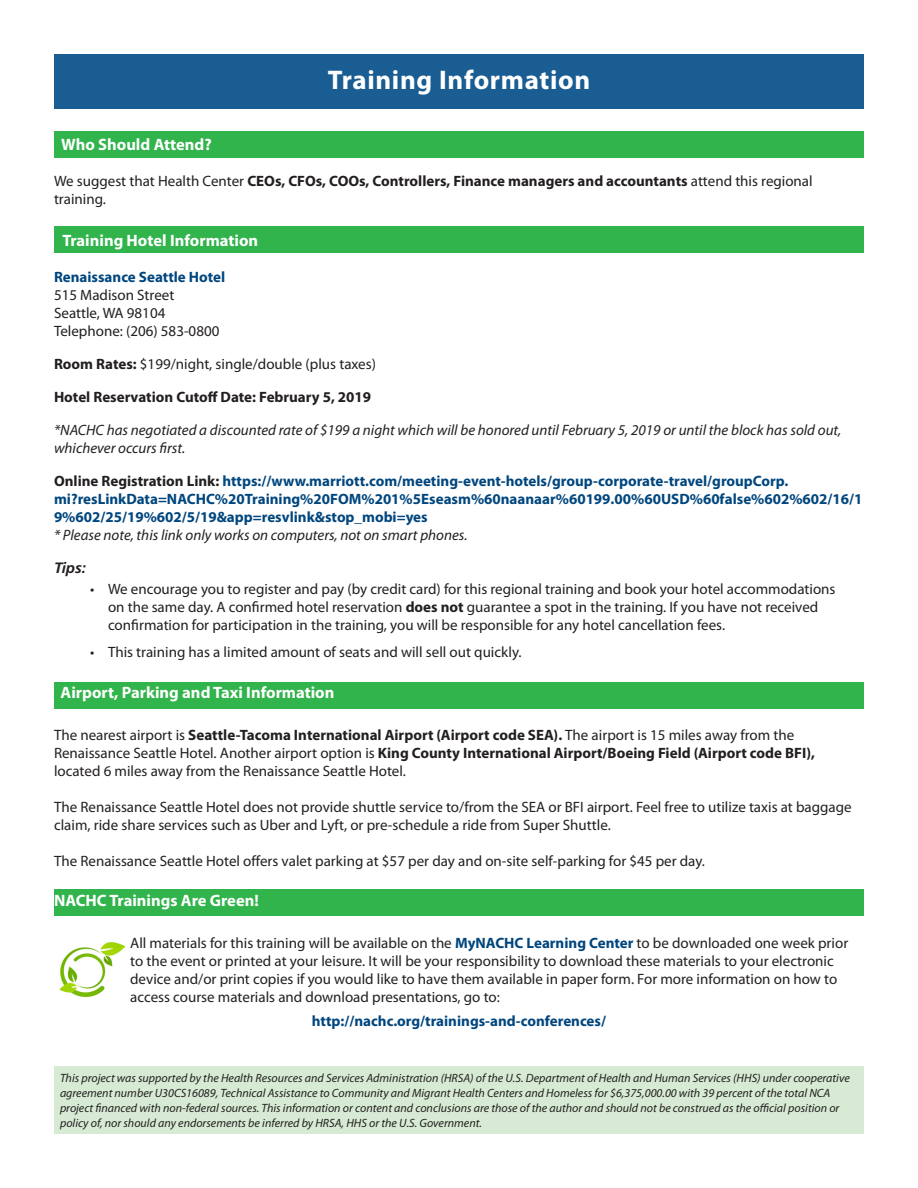
<style>
.page{position:relative;width:918px;height:1188px;background:#fff}
.page>*{position:absolute;margin:0;border:0;box-sizing:border-box;transform-origin:0 0}
.Flyer_hd1{font:700 27px "Myriad Pro";letter-spacing:.025em;color:#fff}
.t1{font:700 16.5px "Myriad Pro";color:#fff}
.t2{font:15px/18px "Myriad Pro";color:#231f20}
.t3{font:700 15px/18px "Myriad Pro";color:#00467e}
.t4{font:italic 15px/18px "Myriad Pro";color:#231f20}
.t5{font:700 15px/18px "Myriad Pro";color:#231f20}
.t6{font:italic 700 15px "Frutiger";color:#231f20}
.Agenda_text{font:italic 12px/15px "Myriad Pro";color:#231f20}
.s1{font-weight:400}
.s2{font-weight:700}
.s3{color:#231f20}
.s4{font-weight:700;color:#00467e}
</style>
<div class="page">
<div style="left:54px;top:682px;width:810px;height:27px;background:#31b44b"></div>
<div style="left:54px;top:889px;width:810px;height:27px;background:#31b44b"></div>
<div style="left:54px;top:227px;width:810px;height:26px;background:#31b44b"></div>
<div style="left:54px;top:131px;width:810px;height:27px;background:#31b44b"></div>
<div style="left:55px;top:54px;width:809px;height:54px;background:#1a5d93"></div>
<img style="left:59px;top:942px;width:67px;height:56px">
<div style="left:54px;top:1066px;width:810px;height:68px;background:#d7ebd4"></div>
<p class="Flyer_hd1" style="left:328px;top:62px;width:264px">Training Information</p>
<p class="t1" style="left:61px;top:134px;width:152px">Who Should Attend?</p>
<p class="t5" style="left:54px;top:172px;width:760px"><span class="s1">We suggest that Health Center</span> CEOs, CFOs, COOs, Controllers, Finance managers and accountants <span class="s1">attend this regional training.</span></p>
<p class="t1" style="left:62px;top:230px;width:197px">Training Hotel Information</p>
<p class="t3" style="left:54px;top:268px;width:173px">Renaissance Seattle Hotel</p>
<p class="t2" style="left:54px;top:286px;width:122px">515 Madison Street</p>
<p class="t2" style="left:54px;top:304px;width:113px">Seattle, WA 98104</p>
<p class="t2" style="left:54px;top:322px;width:167px">Telephone: (206) 583-0800</p>
<p class="t2" style="left:54px;top:355px;width:323px"><span class="s2">Room Rates:</span> $199/night, single/double (plus taxes)</p>
<p class="t5" style="left:54px;top:388px;width:319px">Hotel Reservation Cutoff Date: February 5, 2019</p>
<p class="t4" style="left:54px;top:421px;width:789px">*NACHC has negotiated a discounted rate of $199 a night which will be honored until February 5, 2019 or until the block has sold out, whichever occurs first.</p>
<p class="t3" style="left:54px;top:472px;width:810px"><span class="s3">Online Registration Link:</span> https://www.marriott.com/meeting-event-hotels/group-corporate-travel/groupCorp. mi?resLinkData=NACHC%20Training%20FOM%201%5Eseasm%60naanaar%60199.00%60USD%60false%602%602/16/1<br>9%602/25/19%602/5/19&amp;app=resvlink&amp;stop_mobi=yes</p>
<p class="t4" style="left:54px;top:526px;width:415px">* Please note, this link only works on computers, not on smart phones.</p>
<p class="t6" style="left:54px;top:559px;width:33px">Tips:</p>
<p class="t2" style="left:108px;top:580px;width:729px;text-indent:-18px">• We encourage you to register and pay (by credit card) for this regional training and book your hotel accommodations on the same day. A confirmed hotel reservation <span class="s2">does not</span> guarantee a spot in the training. If you have not received confirmation for participation in the training, you will be responsible for any hotel cancellation fees.</p>
<p class="t2" style="left:90px;top:643px;width:433px">• This training has a limited amount of seats and will sell out quickly.</p>
<p class="t1" style="left:61px;top:681px;width:275px">Airport, Parking and Taxi Information</p>
<p class="t2" style="left:54px;top:726px;width:763px">The nearest airport is <span class="s2">Seattle-Tacoma International Airport (Airport code SEA).</span> The airport is 15 miles away from the<br>Renaissance Seattle Hotel. Another airport option is <span class="s2">King County International Airport/Boeing Field (Airport code BFI), </span>located 6 miles away from the Renaissance Seattle Hotel.</p>
<p class="t2" style="left:54px;top:798px;width:799px">The Renaissance Seattle Hotel does not provide shuttle service to/from the SEA or BFI airport. Feel free to utilize taxis at baggage claim, ride share services such as Uber and Lyft, or pre-schedule a ride from Super Shuttle.</p>
<p class="t2" style="left:54px;top:852px;width:653px">The Renaissance Seattle Hotel offers valet parking at $57 per day and on-site self-parking for $45 per day.</p>
<p class="t1" style="left:54px;top:890px;width:206px">NACHC Trainings Are Green!</p>
<p class="t2" style="left:130px;top:934px;width:720px">All materials for this training will be available on the <span class="s4">MyNACHC Learning Center</span> to be downloaded one week prior to the event or printed at your leisure. It will be your responsibility to download these materials to your electronic device and/or print copies if you would like to have them available in paper form. For more information on how to access course materials and download presentations, go to:</p>
<p class="t3" style="left:312px;top:1012px;width:296px">http://nachc.org/trainings-and-conferences/</p>
<p class="Agenda_text" style="left:60px;top:1070px;width:791px">This project was supported by the Health Resources and Services Administration (HRSA) of the U.S. Department of Health and Human Services (HHS) under cooperative agreement number U30CS16089, Technical Assistance to Community and Migrant Health Centers and Homeless for $6,375,000.00 with 39 percent of the total NCA project financed with non-federal sources. This information or content and conclusions are those of the author and should not be construed as the official position or policy of, nor should any endorsements be inferred by HRSA, HHS or the U.S. Government.</p>
</div>
